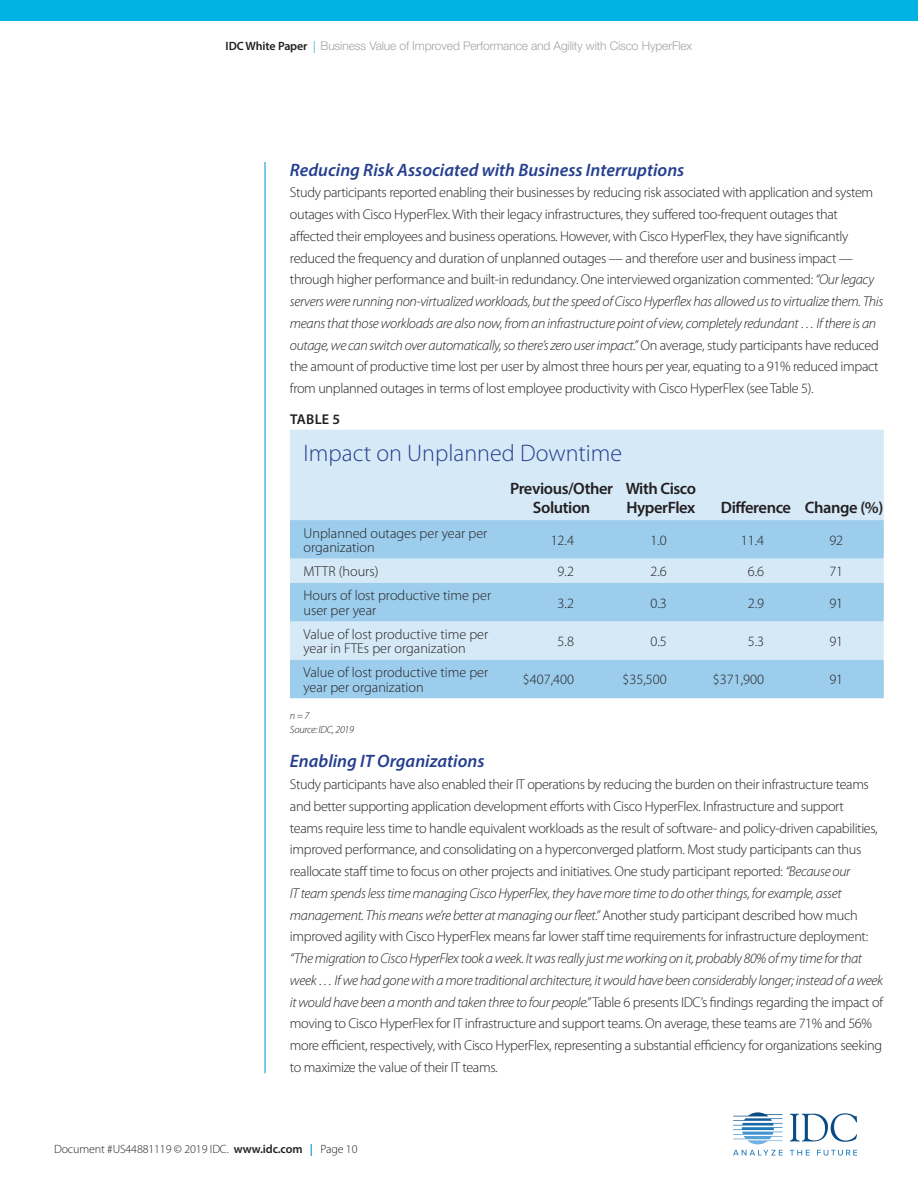
<style>
.page{position:relative;width:918px;height:1188px;background:#fff}
.page>*{position:absolute;margin:0;border:0;box-sizing:border-box;transform-origin:0 0}
.IDC_figure_title{font:300 24px "Myriad Pro";color:#253f8e}
.IDC_H3{font:italic 600 18px "Myriad Pro";color:#253f8e}
.IDC_table_header{font:600 16.5px/19.5px "Myriad Pro";letter-spacing:-.025em;color:#231f20;text-align:center}
.IDC_copy{font:300 14.25px/21.8px "Myriad Pro";letter-spacing:-.025em;color:#231f20}
.IDC_table_copy{font:300 14.25px/14.2px "Myriad Pro";color:#231f20}
.IDC_figure_table_num{font:600 14.25px "Myriad Pro";letter-spacing:.02em;color:#231f20}
.t1{font:300 12px "Helvetica Neue LT Std";letter-spacing:-.01em;color:#a1a4a6}
.t2{font:300 12px "Myriad Pro";letter-spacing:-.01em;color:#231f20}
.IDC_source_next_to_n{font:italic 300 10.5px "Myriad Pro";letter-spacing:-.025em;color:#231f20}
.IDC_source{font:italic 300 10.5px "Myriad Pro";color:#231f20}
.s1{font-family:"Myriad Pro";font-weight:600;color:#221f1f}
.s2{font-family:"Myriad Pro";color:#0092d3}
.s3{font-style:italic}
.s4{font-weight:600}
.s5{font-weight:600;color:#0092d3}
</style>
<div class="page">
<svg style="left:790px;top:1113px;width:67px;height:29px"></svg>
<svg style="left:733px;top:1150px;width:50px;height:5px"></svg>
<svg style="left:790px;top:1150px;width:20px;height:5px"></svg>
<svg style="left:817px;top:1150px;width:40px;height:6px"></svg>
<svg style="left:733px;top:1112px;width:50px;height:32px"></svg>
<div style="left:0;top:0;width:918px;height:21px;background:#00b3e3"></div>
<hr style="left:265px;top:162px;width:1px;height:911px;background:#0092d3">
<div style="left:290px;top:430px;width:594px;height:90px;background:#d5e9f7"></div>
<svg style="left:290px;top:520px;width:594px;height:178px;background:#b0d6ef"></svg>
<p class="t1" style="left:226px;top:39px;width:468px"><span class="s1">IDC White Paper</span> <span class="s2">|</span> Business Value of Improved Performance and Agility with Cisco HyperFlex</p>
<p class="IDC_H3" style="left:290px;top:158px;width:396px">Reducing Risk Associated with Business Interruptions</p>
<p class="IDC_copy" style="left:290px;top:181px;width:595px">Study participants reported enabling their businesses by reducing risk associated with application and system outages with Cisco HyperFlex. With their legacy infrastructures, they suffered too-frequent outages that affected their employees and business operations. However, with Cisco HyperFlex, they have significantly reduced the frequency and duration of unplanned outages — and therefore user and business impact — through higher performance and built-in redundancy. One interviewed organization commented: <span class="s3">“Our legacy servers were running non-virtualized workloads, but the speed of Cisco Hyperflex has allowed us to virtualize them. This means that those workloads are also now, from an infrastructure point of view, completely redundant … If there is an outage, we can switch over automatically, so there’s zero user impact.”</span> On average, study participants have reduced the amount of productive time lost per user by almost three hours per year, equating to a 91% reduced impact from unplanned outages in terms of lost employee productivity with Cisco HyperFlex (see Table 5).</p>
<p class="IDC_figure_table_num" style="left:290px;top:410px;width:51px">TABLE 5</p>
<p class="IDC_figure_title" style="left:303px;top:439px;width:320px">Impact on Unplanned Downtime</p>
<p class="IDC_table_header" style="left:510px;top:478px;width:105px">Previous/Other<br>Solution</p>
<p class="IDC_table_header" style="left:626px;top:478px;width:72px;text-align:left">With Cisco<br>HyperFlex</p>
<p class="IDC_table_header" style="left:721px;top:498px;width:72px">Difference</p>
<p class="IDC_table_header" style="left:805px;top:498px;width:80px">Change (%)</p>
<p class="IDC_table_copy" style="left:303px;top:526px;width:186px">Unplanned outages per year per organization</p>
<p class="IDC_table_copy" style="left:551px;top:533px;width:25px">12.4</p>
<p class="IDC_table_copy" style="left:650px;top:533px;width:18px">1.0</p>
<p class="IDC_table_copy" style="left:741px;top:533px;width:25px">11.4</p>
<p class="IDC_table_copy" style="left:829px;top:533px;width:15px">92</p>
<p class="IDC_table_copy" style="left:303px;top:564px;width:77px">MTTR (hours)</p>
<p class="IDC_table_copy" style="left:558px;top:564px;width:18px">9.2</p>
<p class="IDC_table_copy" style="left:650px;top:564px;width:18px">2.6</p>
<p class="IDC_table_copy" style="left:748px;top:564px;width:18px">6.6</p>
<p class="IDC_table_copy" style="left:829px;top:564px;width:15px">71</p>
<p class="IDC_table_copy" style="left:303px;top:588px;width:189px">Hours of lost productive time per user per year</p>
<p class="IDC_table_copy" style="left:558px;top:595px;width:18px">3.2</p>
<p class="IDC_table_copy" style="left:650px;top:595px;width:18px">0.3</p>
<p class="IDC_table_copy" style="left:748px;top:595px;width:18px">2.9</p>
<p class="IDC_table_copy" style="left:829px;top:595px;width:15px">91</p>
<p class="IDC_table_copy" style="left:303px;top:627px;width:186px">Value of lost productive time per year in FTEs per organization</p>
<p class="IDC_table_copy" style="left:558px;top:634px;width:18px">5.8</p>
<p class="IDC_table_copy" style="left:650px;top:634px;width:18px">0.5</p>
<p class="IDC_table_copy" style="left:748px;top:634px;width:18px">5.3</p>
<p class="IDC_table_copy" style="left:829px;top:634px;width:15px">91</p>
<p class="IDC_table_copy" style="left:303px;top:665px;width:186px">Value of lost productive time per year per organization</p>
<p class="IDC_table_copy" style="left:523px;top:672px;width:53px">$407,400</p>
<p class="IDC_table_copy" style="left:623px;top:672px;width:46px">$35,500</p>
<p class="IDC_table_copy" style="left:713px;top:672px;width:53px">$371,900</p>
<p class="IDC_table_copy" style="left:829px;top:672px;width:15px">91</p>
<p class="IDC_source" style="left:290px;top:709px;width:21px">n = 7</p>
<p class="IDC_source_next_to_n" style="left:290px;top:723px;width:66px">Source: IDC, 2019</p>
<p class="IDC_H3" style="left:290px;top:750px;width:196px">Enabling IT Organizations</p>
<p class="IDC_copy" style="left:290px;top:773px;width:595px">Study participants have also enabled their IT operations by reducing the burden on their infrastructure teams and better supporting application development efforts with Cisco HyperFlex. Infrastructure and support<br>teams require less time to handle equivalent workloads as the result of software- and policy-driven capabilities, improved performance, and consolidating on a hyperconverged platform. Most study participants can thus reallocate staff time to focus on other projects and initiatives. One study participant reported: <span class="s3">“Because our<br>IT team spends less time managing Cisco HyperFlex, they have more time to do other things, for example, asset management. This means we’re better at managing our fleet.”</span> Another study participant described how much improved agility with Cisco HyperFlex means far lower staff time requirements for infrastructure deployment: <span class="s3">“The migration to Cisco HyperFlex took a week. It was really just me working on it, probably 80% of my time for that week … If we had gone with a more traditional architecture, it would have been considerably longer; instead of a week it would have been a month and taken three to four people.”</span> Table 6 presents IDC’s findings regarding the impact of moving to Cisco HyperFlex for IT infrastructure and support teams. On average, these teams are 71% and 56% more efficient, respectively, with Cisco HyperFlex, representing a substantial efficiency for organizations seeking to maximize the value of their IT teams.</p>
<p class="t2" style="left:54px;top:1141px;width:305px">Document #US44881119 © 2019 IDC. <span class="s4">www.idc.com</span> <span class="s5">|</span> Page 10</p>
</div>
